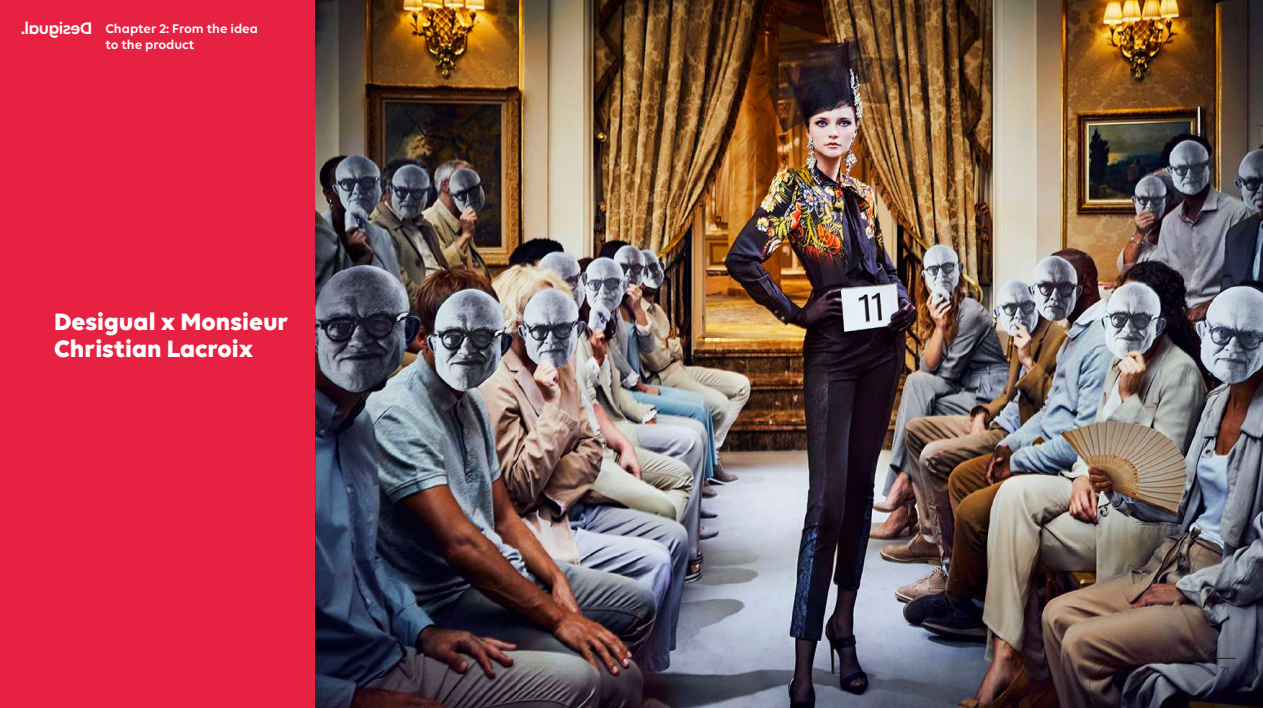
<style>
.page{position:relative;width:1263px;height:708px;background:#fff}
.page>*{position:absolute;margin:0;border:0;box-sizing:border-box;transform-origin:0 0}
.t1{font:700 25.5px/27px "Volte";color:#fff}
.t2{font:600 13.5px/16.2px "Volte";color:#fff}
.t3{font:12px "Volte";color:#1d1d1b}
</style>
<div class="page">
<div style="left:0;top:0;width:1263px;height:707px;background:#e62142"></div>
<img style="left:315px;top:0;width:948px;height:707px">
<svg style="left:1215px;top:657px;width:21px;height:1px"></svg>
<p class="t2" style="left:105px;top:20px;width:154px">Chapter 2: From the idea to the product</p>
<p class="t1" style="left:54px;top:307px;width:236px">Desigual x Monsieur<br>Christian Lacroix</p>
<p class="t3" style="left:1220px;top:663px;width:12px">71</p>
</div>
